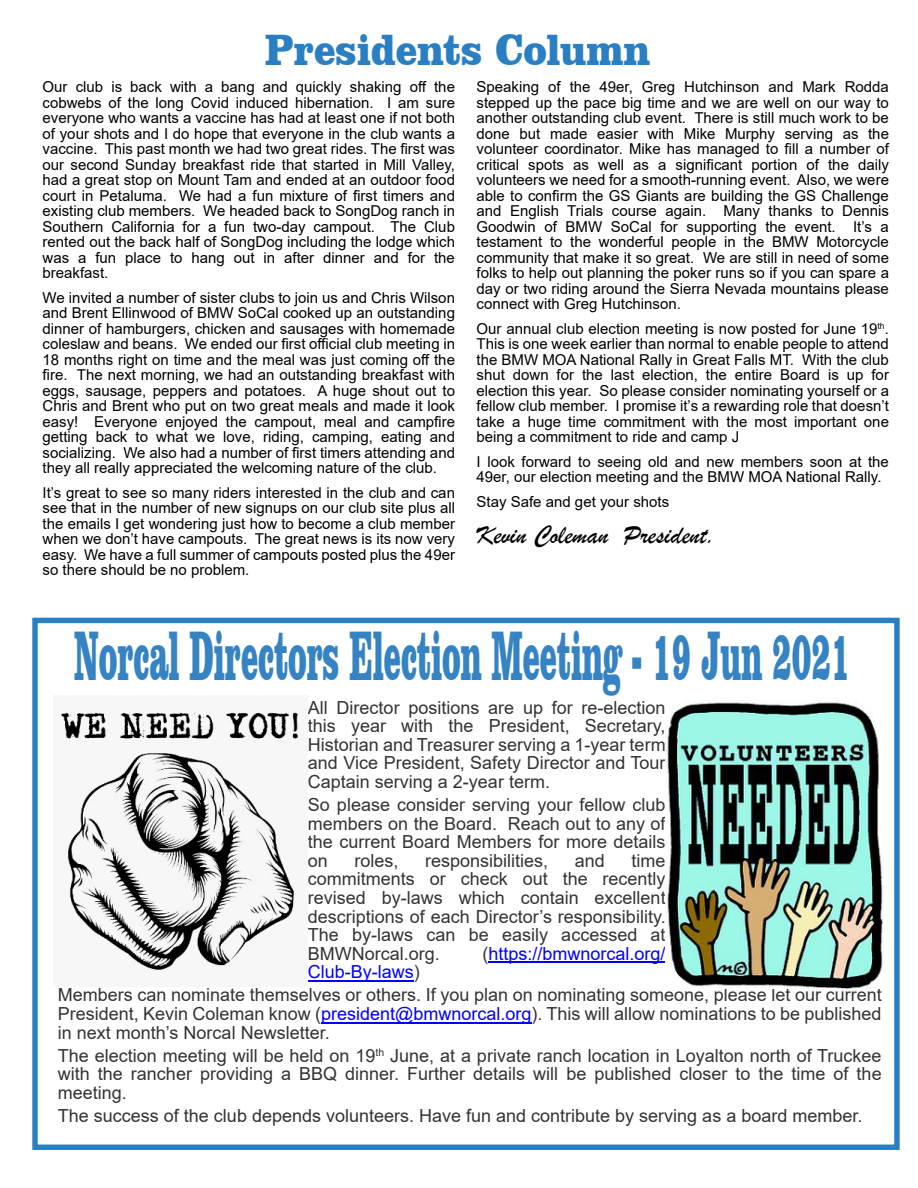
<style>
.page{position:relative;width:918px;height:1188px;background:#fff}
.page>*{position:absolute;margin:0;border:0;box-sizing:border-box;transform-origin:0 0}
.t1{font:900 72px "Clarendon BT";color:#3583c3;scale:.42 1}
.t2{font:900 45px "Clarendon BT";color:#2a7fc2;scale:.85 1}
.t3{font:27px "Brush Script";color:#000}
.t4{font:18px/18.6px "Arial";color:#333;text-align:justify}
.t5{font:18px "Arial";color:#00f}
.t6{font:15px/15.5px "Arial";color:#000;text-align:justify}
.s1{color:#333}
.s2{color:#00f}
</style>
<div class="page">
<div style="left:32px;top:618px;width:868px;height:532px;border:5px solid #2a7fc2"></div>
<hr style="left:489px;top:962px;width:177px;height:1px;background:#00f">
<hr style="left:308px;top:980px;width:106px;height:2px;background:#00f">
<hr style="left:321px;top:1022px;width:211px;height:1px;background:#00f">
<img style="left:61px;top:712px;width:238px;height:258px">
<img style="left:666px;top:701px;width:217px;height:287px">
<h2 class="t2" style="left:265px;top:31px;width:454px">Presidents Column</h2>
<p class="t6" style="left:43px;top:81px;width:414px">Our club is back with a bang and quickly shaking off the cobwebs of the long Covid induced hibernation. I am sure everyone who wants a vaccine has had at least one if not both of your shots and I do hope that everyone in the club wants a vaccine. This past month we had two great rides. The first was our second Sunday breakfast ride that started in Mill Valley, had a great stop on Mount Tam and ended at an outdoor food court in Petaluma. We had a fun mixture of first timers and existing club members. We headed back to SongDog ranch in Southern California for a fun two-day campout. The Club rented out the back half of SongDog including the lodge which was a fun place to hang out in after dinner and for the breakfast.</p>
<p class="t6" style="left:43px;top:291px;width:414px">We invited a number of sister clubs to join us and Chris Wilson and Brent Ellinwood of BMW SoCal cooked up an outstanding dinner of hamburgers, chicken and sausages with homemade coleslaw and beans. We ended our first official club meeting in 18 months right on time and the meal was just coming off the fire. The next morning, we had an outstanding breakfast with eggs, sausage, peppers and potatoes. A huge shout out to Chris and Brent who put on two great meals and made it look easy! Everyone enjoyed the campout, meal and campfire getting back to what we love, riding, camping, eating and socializing. We also had a number of first timers attending and they all really appreciated the welcoming nature of the club.</p>
<p class="t6" style="left:43px;top:486px;width:414px">It’s great to see so many riders interested in the club and can see that in the number of new signups on our club site plus all the emails I get wondering just how to become a club member when we don’t have campouts. The great news is its now very easy. We have a full summer of campouts posted plus the 49er so there should be no problem.</p>
<p class="t6" style="left:477px;top:81px;width:414px">Speaking of the 49er, Greg Hutchinson and Mark Rodda stepped up the pace big time and we are well on our way to another outstanding club event. There is still much work to be done but made easier with Mike Murphy serving as the volunteer coordinator. Mike has managed to fill a number of critical spots as well as a significant portion of the daily volunteers we need for a smooth-running event. Also, we were able to confirm the GS Giants are building the GS Challenge and English Trials course again. Many thanks to Dennis Goodwin of BMW SoCal for supporting the event. It’s a testament to the wonderful people in the BMW Motorcycle community that make it so great. We are still in need of some folks to help out planning the poker runs so if you can spare a day or two riding around the Sierra Nevada mountains please connect with Greg Hutchinson.</p>
<p class="t6" style="left:477px;top:322px;width:414px">Our annual club election meeting is now posted for June 19<sup>th</sup>.<br>This is one week earlier than normal to enable people to attend the BMW MOA National Rally in Great Falls MT. With the club shut down for the last election, the entire Board is up for election this year. So please consider nominating yourself or a fellow club member. I promise it’s a rewarding role that doesn’t take a huge time commitment with the most important one being a commitment to ride and camp J</p>
<p class="t6" style="left:477px;top:455px;width:414px">I look forward to seeing old and new members soon at the<br>49er, our election meeting and the BMW MOA National Rally.</p>
<p class="t6" style="left:477px;top:495px;width:194px">Stay Safe and get your shots</p>
<h3 class="t3" style="left:477px;top:527px;width:240px">Kevin Coleman President.</h3>
<h1 class="t1" style="left:74px;top:625px;width:1850px">Norcal Directors Election Meeting - 19 Jun 2021</h1>
<p class="t4" style="left:308px;top:700px;width:359px">All Director positions are up for re-election this year with the President, Secretary, Historian and Treasurer serving a 1-year term and Vice President, Safety Director and Tour Captain serving a 2-year term.</p>
<p class="t4" style="left:308px;top:797px;width:359px">So please consider serving your fellow club members on the Board. Reach out to any of the current Board Members for more details on</p>
<p class="t4" style="left:308px;top:853px;width:359px;text-indent:324px">time commitments or check out the recently revised by-laws which contain excellent descriptions of each Director’s responsibility.<br>The by-laws can be easily accessed at BMWNorcal.org.</p>
<p class="t4" style="left:355px;top:853px;width:46px">roles,</p>
<p class="t4" style="left:425px;top:853px;width:125px">responsibilities,</p>
<p class="t4" style="left:575px;top:853px;width:32px">and</p>
<p class="t5" style="left:483px;top:947px;width:185px"><span class="s1">(</span>https://bmwnorcal.org/</p>
<p class="t4" style="left:58px;top:962px;width:825px;line-height:23.1px;text-indent:250px"><span class="s2">Club-By-laws</span>)<br>Members can nominate themselves or others. If you plan on nominating someone, please let our current</p>
<p class="t4" style="left:58px;top:1006px;width:825px">President, Kevin Coleman know (<span class="s2">president@bmwnorcal.org</span>). This will allow nominations to be published in next month’s Norcal Newsletter.</p>
<p class="t4" style="left:58px;top:1048px;width:825px">The election meeting will be held on 19<sup>th</sup> June, at a private ranch location in Loyalton north of Truckee with the rancher providing a BBQ dinner. Further details will be published closer to the time of the meeting.</p>
<p class="t4" style="left:58px;top:1108px;width:806px">The success of the club depends volunteers. Have fun and contribute by serving as a board member.</p>
</div>
